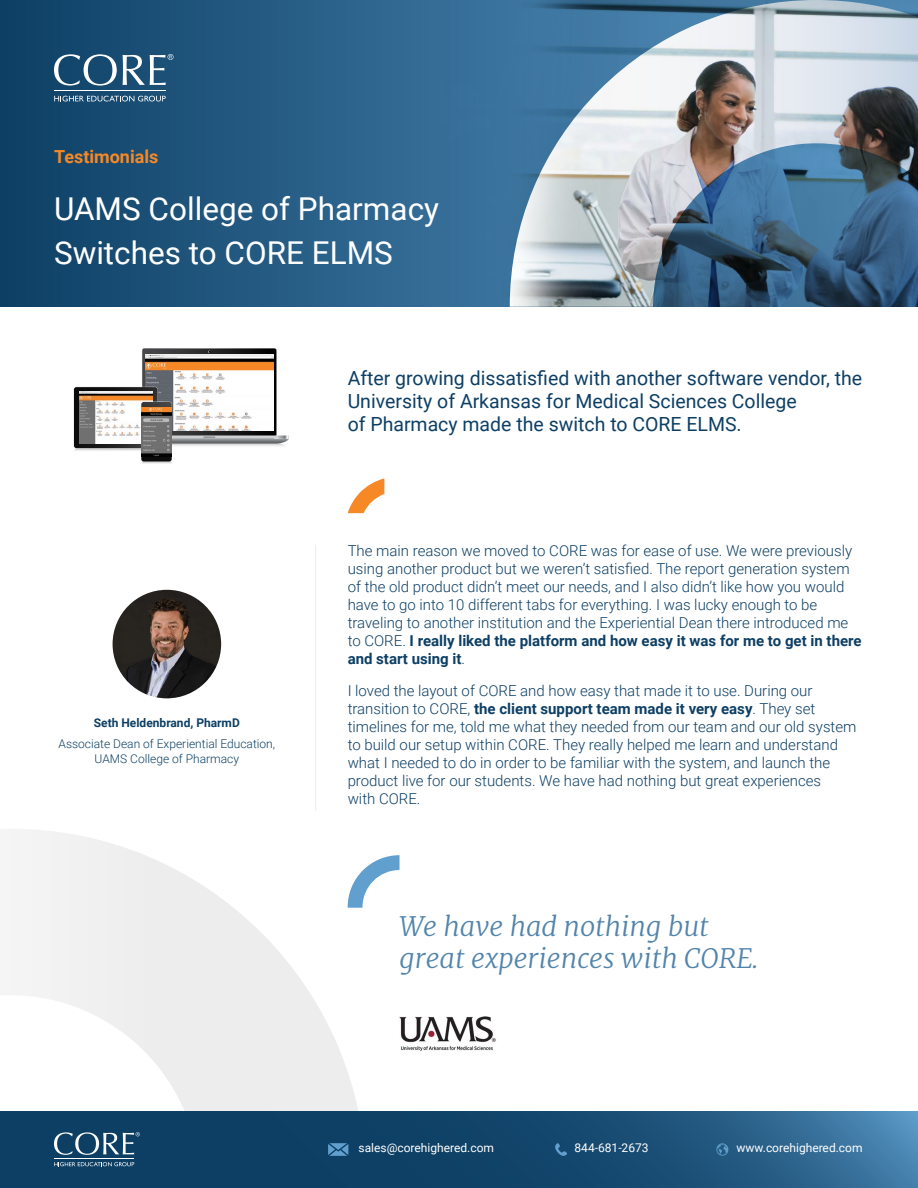
<style>
.page{position:relative;width:918px;height:1188px;background:#fff}
.page>*{position:absolute;margin:0;border:0;box-sizing:border-box;transform-origin:0 0}
.t1{font:31.5px/43.5px "Roboto";color:#fff}
.t2{font:italic 300 27px/32.4px "Merriweather";color:#5284ab}
.t3{font:19.5px/23.4px "Roboto";color:#0d3f64}
.t4{font:700 18px "Roboto";color:#f68926}
.t5{font:300 15px/18px "Roboto";color:#0d3f64}
.t6{font:300 12px/14.4px "Roboto";color:#0d3f64;text-align:center}
.t7{font:12px "Roboto";color:#fff}
.t8{font:700 12px "Roboto";color:#0d3f64}
.s1{font-weight:700}
</style>
<div class="page">
<svg style="left:12px;top:829px;width:346px;height:282px;fill:#f2f2f2"></svg>
<svg style="left:0;top:0;width:441px;height:307px;background:#21567e"></svg>
<hr style="left:54px;top:91px;width:111px;height:1px;background:#fff">
<svg style="left:54px;top:54px;width:63px;height:32px"></svg>
<svg style="left:123px;top:54px;width:51px;height:31px"></svg>
<svg style="left:54px;top:96px;width:112px;height:5px"></svg>
<img style="left:441px;top:0;width:477px;height:307px">
<svg style="left:348px;top:478px;width:36px;height:35px"></svg>
<img style="left:142px;top:462px;width:30px;height:2px">
<svg style="left:74px;top:348px;width:215px;height:114px"></svg>
<img style="left:142px;top:407px;width:29px;height:49px">
<img style="left:113px;top:590px;width:108px;height:108px;border-radius:54px">
<svg style="left:0;top:1111px;width:918px;height:77px;background:#194d74"></svg>
<hr style="left:54px;top:1159px;width:80px;height:1px;background:#fff">
<svg style="left:54px;top:1132px;width:86px;height:23px;background:#466c89"></svg>
<svg style="left:54px;top:1162px;width:80px;height:4px"></svg>
<svg style="left:328px;top:1143px;width:20px;height:13px"></svg>
<svg style="left:555px;top:1143px;width:12px;height:13px"></svg>
<svg style="left:716px;top:1143px;width:12px;height:13px"></svg>
<svg style="left:348px;top:855px;width:52px;height:53px"></svg>
<img style="left:399px;top:1016px;width:97px;height:35px">
<hr style="left:315px;top:545px;width:1px;height:266px;background:#ededed">
<p class="t4" style="left:54px;top:144px;width:106px">Testimonials</p>
<h1 class="t1" style="left:54px;top:186px;width:387px">UAMS College of Pharmacy<br>Switches to CORE ELMS</h1>
<p class="t8" style="left:94px;top:714px;width:147px">Seth Heldenbrand, PharmD</p>
<p class="t6" style="left:59px;top:736px;width:218px">Associate Dean of Experiential Education,<br>UAMS College of Pharmacy</p>
<h3 class="t3" style="left:348px;top:365px;width:516px">After growing dissatisfied with another software vendor, the<br>University of Arkansas for Medical Sciences College<br>of Pharmacy made the switch to CORE ELMS.</h3>
<p class="t5" style="left:348px;top:541px;width:515px">The main reason we moved to CORE was for ease of use. We were previously using another product but we weren’t satisfied. The report generation system of the old product didn’t meet our needs, and I also didn’t like how you would have to go into 10 different tabs for everything. I was lucky enough to be traveling to another institution and the Experiential Dean there introduced me to CORE. <span class="s1">I really liked the platform and how easy it was for me to get in there and start using it</span>.</p>
<p class="t5" style="left:348px;top:681px;width:510px">I loved the layout of CORE and how easy that made it to use. During our transition to CORE, <span class="s1">the client support team made it very easy</span>. They set timelines for me, told me what they needed from our team and our old system to build our setup within CORE. They really helped me learn and understand what I needed to do in order to be familiar with the system, and launch the product live for our students. We have had nothing but great experiences<br>with CORE.</p>
<h2 class="t2" style="left:400px;top:909px;width:361px">We have had nothing but great experiences with CORE.</h2>
<p class="t7" style="left:359px;top:1140px;width:137px">sales@corehighered.com</p>
<p class="t7" style="left:575px;top:1140px;width:76px">844-681-2673</p>
<p class="t7" style="left:737px;top:1140px;width:127px">www.corehighered.com</p>
</div>
